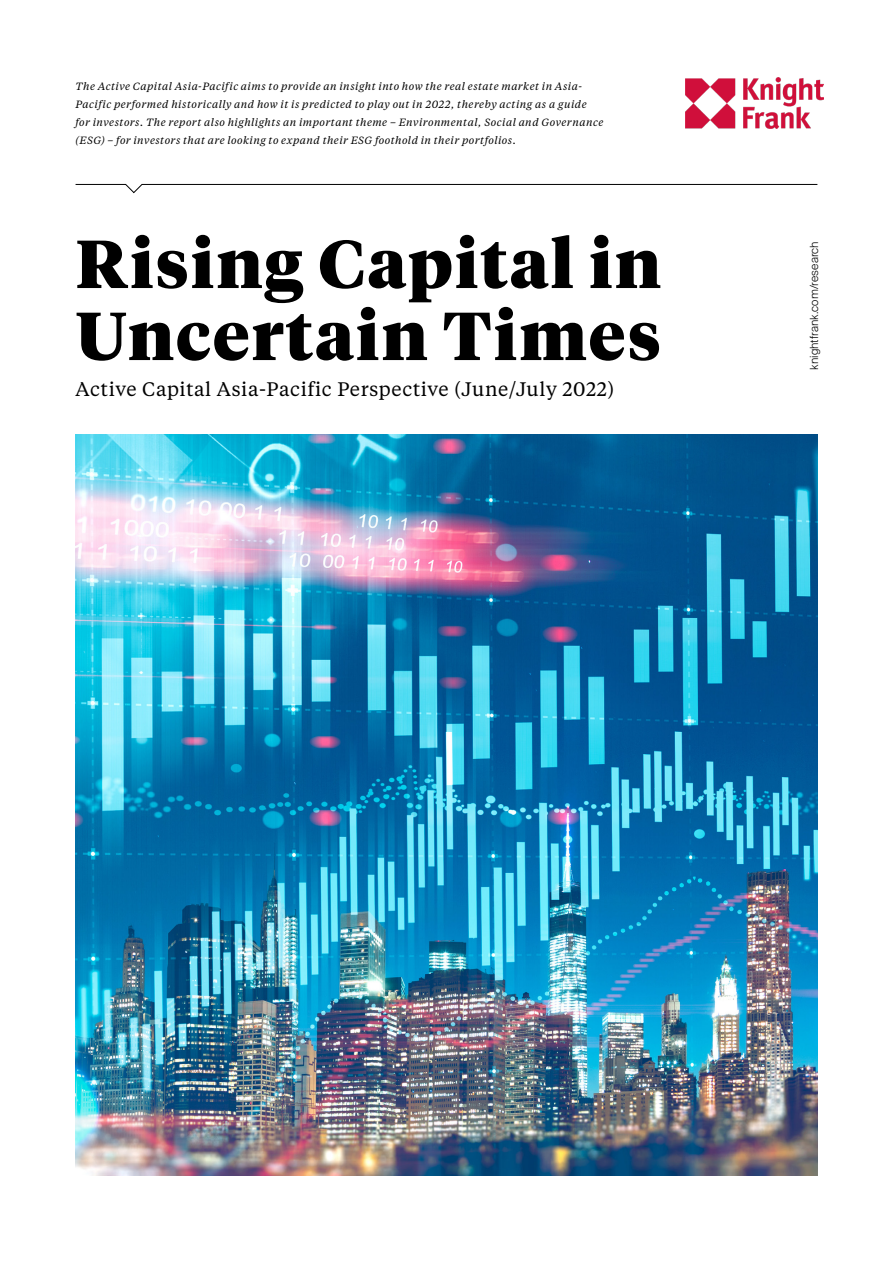
<style>
.page{position:relative;width:893px;height:1263px;background:#fff}
.page>*{position:absolute;margin:0;border:0;box-sizing:border-box;transform-origin:0 0}
.t1{font:900 67.5px/72px "Tiempos Headline";letter-spacing:.03em;color:#000}
.t2{font:19.5px "Tiempos Text";letter-spacing:.03em;color:#000}
.t3{font:300 11.25px "Suisse Intl";letter-spacing:.005em;color:#000}
.t4{font:italic 10.5px/18px "Tiempos Text";letter-spacing:.04em;color:#000}
</style>
<div class="page">
<svg style="left:75px;top:184px;width:743px;height:9px"></svg>
<img style="left:76px;top:434px;width:741px;height:741px">
<img style="left:686px;top:78px;width:137px;height:51px">
<p class="t4" style="left:76px;top:77px;width:529px">The Active Capital Asia-Pacific aims to provide an insight into how the real estate market in Asia-Pacific performed historically and how it is predicted to play out in 2022, thereby acting as a guide for investors. The report also highlights an important theme – Environmental, Social and Governance (ESG) – for investors that are looking to expand their ESG foothold in their portfolios.</p>
<h1 class="t1" style="left:76px;top:225px;width:587px">Rising Capital in<br>Uncertain Times</h1>
<h2 class="t2" style="left:76px;top:376px;width:540px">Active Capital Asia-Pacific Perspective (June/July 2022)</h2>
<p class="t3" style="left:808px;top:369px;width:130px;rotate:-90deg">knightfrank.com/research</p>
</div>
